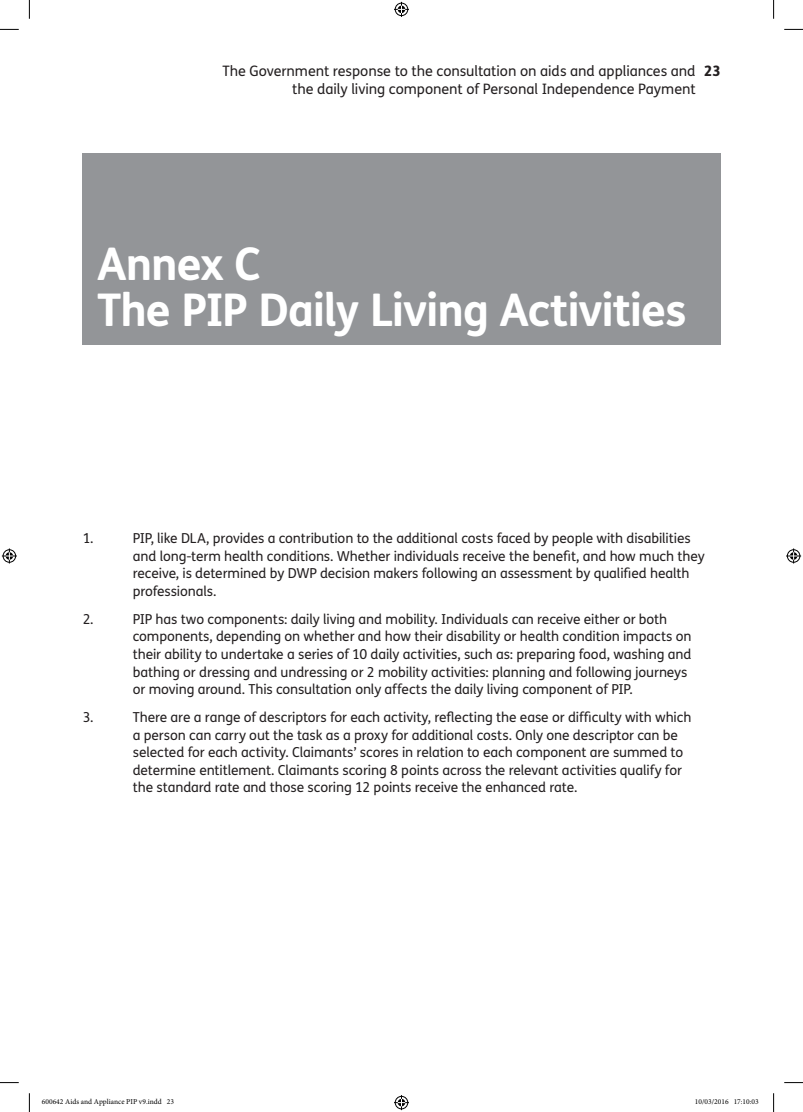
<style>
.page{position:relative;width:803px;height:1112px;background:#fff}
.page>*{position:absolute;margin:0;border:0;box-sizing:border-box;transform-origin:0 0}
.t1{font:700 45px/45.4px "FS Me";letter-spacing:-.025em;color:#fff}
.t2{font:14.38px/18.1px "FS Me";letter-spacing:-.005em;color:#231f20}
.t3{font:13.75px/17.5px "FS Me";letter-spacing:-.01em;color:#231f20}
.t4{font:7.5px "Minion Pro";color:#000}
.s1{font-weight:800}
</style>
<div class="page">
<div style="left:83px;top:153px;width:638px;height:192px;background:#939598"></div>
<svg style="left:0;top:29px;width:19px;height:1px"></svg>
<svg style="left:784px;top:29px;width:19px;height:1px"></svg>
<svg style="left:0;top:1082px;width:19px;height:1px"></svg>
<svg style="left:784px;top:1082px;width:19px;height:1px"></svg>
<svg style="left:29px;top:0;width:1px;height:19px"></svg>
<svg style="left:29px;top:1093px;width:1px;height:18px"></svg>
<svg style="left:773px;top:0;width:1px;height:19px"></svg>
<svg style="left:773px;top:1093px;width:1px;height:18px"></svg>
<svg style="left:394px;top:2px;width:15px;height:15px"></svg>
<svg style="left:394px;top:1095px;width:15px;height:14px"></svg>
<svg style="left:2px;top:548px;width:15px;height:15px"></svg>
<svg style="left:786px;top:548px;width:15px;height:15px"></svg>
<p class="t2" style="left:292px;top:61px;width:430px;text-indent:-70px">The Government response to the consultation on aids and appliances and <span class="s1">23 </span>the daily living component of Personal Independence Payment</p>
<h1 class="t1" style="left:97px;top:239px;width:591px">Annex C<br>The PIP Daily Living Activities</h1>
<p class="t3" style="left:83px;top:529px;width:12px">1.</p>
<p class="t3" style="left:133px;top:529px;width:573px">PIP, like DLA, provides a contribution to the additional costs faced by people with disabilities and long-term health conditions. Whether individuals receive the benefit, and how much they receive, is determined by DWP decision makers following an assessment by qualified health professionals.</p>
<p class="t3" style="left:83px;top:610px;width:12px">2.</p>
<p class="t3" style="left:133px;top:610px;width:560px">PIP has two components: daily living and mobility. Individuals can receive either or both components, depending on whether and how their disability or health condition impacts on their ability to undertake a series of 10 daily activities, such as: preparing food, washing and bathing or dressing and undressing or 2 mobility activities: planning and following journeys or moving around. This consultation only affects the daily living component of PIP.</p>
<p class="t3" style="left:83px;top:708px;width:12px">3.</p>
<p class="t3" style="left:133px;top:708px;width:560px">There are a range of descriptors for each activity, reflecting the ease or difficulty with which a person can carry out the task as a proxy for additional costs. Only one descriptor can be selected for each activity. Claimants’ scores in relation to each component are summed to determine entitlement. Claimants scoring 8 points across the relevant activities qualify for the standard rate and those scoring 12 points receive the enhanced rate.</p>
<p class="t4" style="left:42px;top:1096px;width:134px">600642 Aids and Appliance PIP v9.indd 23</p>
<p class="t4" style="left:695px;top:1096px;width:65px">10/03/2016 17:10:03</p>
</div>
